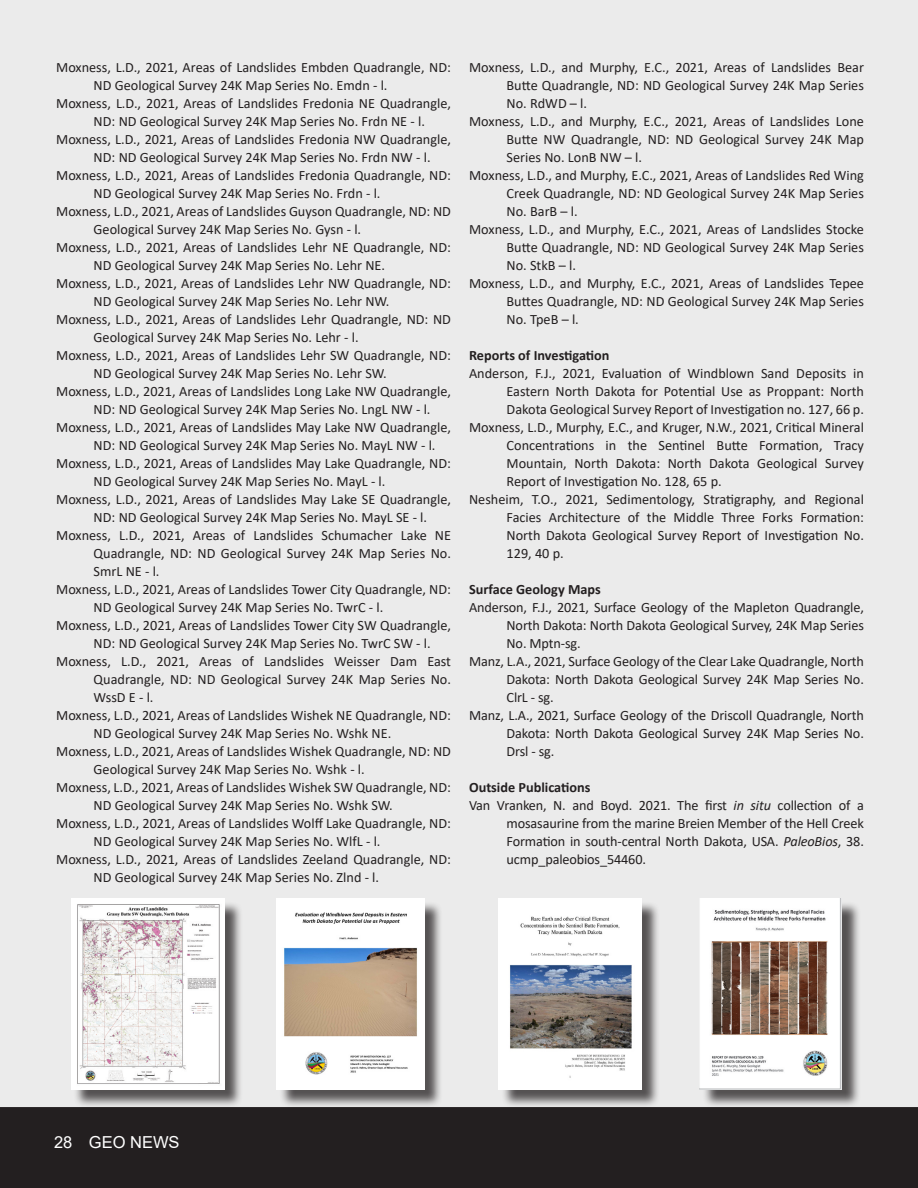
<style>
.page{position:relative;width:918px;height:1188px;background:#fff}
.page>*{position:absolute;margin:0;border:0;box-sizing:border-box;transform-origin:0 0}
.t1{font:16.5px "Arial";color:#fff}
.t2{font:14.25px/18px "Calibri";color:#231f20}
.t3{font:700 14.25px "Calibri";color:#231f20}
.s1{font-style:italic}
</style>
<div class="page">
<div style="left:0;top:1107px;width:918px;height:81px;background:#231f20"></div>
<div style="left:0;top:0;width:918px;height:1107px;background:#ebebeb"></div>
<div style="left:279px;top:901px;width:164px;height:207px;background:#231f20;opacity:.75"></div>
<img style="left:276px;top:899px;width:148px;height:191px">
<div style="left:501px;top:901px;width:160px;height:207px;background:#231f20;opacity:.75"></div>
<img style="left:499px;top:899px;width:143px;height:191px">
<div style="left:702px;top:901px;width:159px;height:208px;background:#231f20;opacity:.75"></div>
<img style="left:700px;top:899px;width:142px;height:191px">
<div style="left:74px;top:901px;width:169px;height:207px;background:#231f20;opacity:.75"></div>
<img style="left:71px;top:899px;width:153px;height:191px">
<p class="t2" style="left:94px;top:58px;width:359px;text-indent:-38px">Moxness, L.D., 2021, Areas of Landslides Embden Quadrangle, ND:<br>ND Geological Survey 24K Map Series No. Emdn - l.</p>
<p class="t2" style="left:94px;top:94px;width:359px;text-indent:-38px">Moxness, L.D., 2021, Areas of Landslides Fredonia NE Quadrangle,<br>ND: ND Geological Survey 24K Map Series No. Frdn NE - l.</p>
<p class="t2" style="left:94px;top:130px;width:359px;text-indent:-38px">Moxness, L.D., 2021, Areas of Landslides Fredonia NW Quadrangle,<br>ND: ND Geological Survey 24K Map Series No. Frdn NW - l.</p>
<p class="t2" style="left:94px;top:166px;width:359px;text-indent:-38px">Moxness, L.D., 2021, Areas of Landslides Fredonia Quadrangle, ND:<br>ND Geological Survey 24K Map Series No. Frdn - l.</p>
<p class="t2" style="left:94px;top:202px;width:359px;text-indent:-38px">Moxness, L.D., 2021, Areas of Landslides Guyson Quadrangle, ND: ND<br>Geological Survey 24K Map Series No. Gysn - l.</p>
<p class="t2" style="left:94px;top:238px;width:359px;text-indent:-38px">Moxness, L.D., 2021, Areas of Landslides Lehr NE Quadrangle, ND:<br>ND Geological Survey 24K Map Series No. Lehr NE.</p>
<p class="t2" style="left:94px;top:274px;width:359px;text-indent:-38px">Moxness, L.D., 2021, Areas of Landslides Lehr NW Quadrangle, ND:<br>ND Geological Survey 24K Map Series No. Lehr NW.</p>
<p class="t2" style="left:94px;top:310px;width:359px;text-indent:-38px">Moxness, L.D., 2021, Areas of Landslides Lehr Quadrangle, ND: ND<br>Geological Survey 24K Map Series No. Lehr - l.</p>
<p class="t2" style="left:94px;top:346px;width:359px;text-indent:-38px">Moxness, L.D., 2021, Areas of Landslides Lehr SW Quadrangle, ND:<br>ND Geological Survey 24K Map Series No. Lehr SW.</p>
<p class="t2" style="left:94px;top:382px;width:359px;text-indent:-38px">Moxness, L.D., 2021, Areas of Landslides Long Lake NW Quadrangle,<br>ND: ND Geological Survey 24K Map Series No. LngL NW - l.</p>
<p class="t2" style="left:94px;top:418px;width:359px;text-indent:-38px">Moxness, L.D., 2021, Areas of Landslides May Lake NW Quadrangle,<br>ND: ND Geological Survey 24K Map Series No. MayL NW - l.</p>
<p class="t2" style="left:94px;top:454px;width:359px;text-indent:-38px">Moxness, L.D., 2021, Areas of Landslides May Lake Quadrangle, ND:<br>ND Geological Survey 24K Map Series No. MayL - l.</p>
<p class="t2" style="left:94px;top:490px;width:359px;text-indent:-38px">Moxness, L.D., 2021, Areas of Landslides May Lake SE Quadrangle,<br>ND: ND Geological Survey 24K Map Series No. MayL SE - l.</p>
<p class="t2" style="left:94px;top:526px;width:359px;text-align:justify;text-indent:-38px">Moxness, L.D., 2021, Areas of Landslides Schumacher Lake NE Quadrangle, ND: ND Geological Survey 24K Map Series No.<br>SmrL NE - l.</p>
<p class="t2" style="left:94px;top:580px;width:359px;text-indent:-38px">Moxness, L.D., 2021, Areas of Landslides Tower City Quadrangle, ND:<br>ND Geological Survey 24K Map Series No. TwrC - l.</p>
<p class="t2" style="left:94px;top:616px;width:359px;text-indent:-38px">Moxness, L.D., 2021, Areas of Landslides Tower City SW Quadrangle,<br>ND: ND Geological Survey 24K Map Series No. TwrC SW - l.</p>
<p class="t2" style="left:94px;top:652px;width:359px;text-align:justify;text-indent:-38px">Moxness, L.D., 2021, Areas of Landslides Weisser Dam East Quadrangle, ND: ND Geological Survey 24K Map Series No.<br>WssD E - l.</p>
<p class="t2" style="left:94px;top:706px;width:359px;text-indent:-38px">Moxness, L.D., 2021, Areas of Landslides Wishek NE Quadrangle, ND:<br>ND Geological Survey 24K Map Series No. Wshk NE.</p>
<p class="t2" style="left:94px;top:742px;width:359px;text-indent:-38px">Moxness, L.D., 2021, Areas of Landslides Wishek Quadrangle, ND: ND<br>Geological Survey 24K Map Series No. Wshk - l.</p>
<p class="t2" style="left:94px;top:778px;width:359px;text-indent:-38px">Moxness, L.D., 2021, Areas of Landslides Wishek SW Quadrangle, ND:<br>ND Geological Survey 24K Map Series No. Wshk SW.</p>
<p class="t2" style="left:94px;top:814px;width:359px;text-indent:-38px">Moxness, L.D., 2021, Areas of Landslides Wolff Lake Quadrangle, ND:<br>ND Geological Survey 24K Map Series No. WlfL - l.</p>
<p class="t2" style="left:94px;top:850px;width:359px;text-indent:-38px">Moxness, L.D., 2021, Areas of Landslides Zeeland Quadrangle, ND:<br>ND Geological Survey 24K Map Series No. Zlnd - l.</p>
<p class="t2" style="left:507px;top:58px;width:359px;text-align:justify;text-indent:-38px">Moxness, L.D., and Murphy, E.C., 2021, Areas of Landslides Bear Butte Quadrangle, ND: ND Geological Survey 24K Map Series No. RdWD – l.</p>
<p class="t2" style="left:507px;top:112px;width:359px;text-align:justify;text-indent:-38px">Moxness, L.D., and Murphy, E.C., 2021, Areas of Landslides Lone Butte NW Quadrangle, ND: ND Geological Survey 24K Map Series No. LonB NW – l.</p>
<p class="t2" style="left:507px;top:166px;width:359px;text-align:justify;text-indent:-38px">Moxness, L.D., and Murphy, E.C., 2021, Areas of Landslides Red Wing Creek Quadrangle, ND: ND Geological Survey 24K Map Series No. BarB – l.</p>
<p class="t2" style="left:507px;top:220px;width:359px;text-align:justify;text-indent:-38px">Moxness, L.D., and Murphy, E.C., 2021, Areas of Landslides Stocke Butte Quadrangle, ND: ND Geological Survey 24K Map Series No. StkB – l.</p>
<p class="t2" style="left:507px;top:274px;width:359px;text-align:justify;text-indent:-38px">Moxness, L.D., and Murphy, E.C., 2021, Areas of Landslides Tepee Buttes Quadrangle, ND: ND Geological Survey 24K Map Series No. TpeB – l.</p>
<p class="t3" style="left:469px;top:345px;width:142px">Reports of Investigation</p>
<p class="t2" style="left:507px;top:364px;width:359px;text-align:justify;text-indent:-38px">Anderson, F.J., 2021, Evaluation of Windblown Sand Deposits in Eastern North Dakota for Potential Use as Proppant: North Dakota Geological Survey Report of Investigation no. 127, 66 p.</p>
<p class="t2" style="left:507px;top:418px;width:359px;text-align:justify;text-indent:-38px">Moxness, L.D., Murphy, E.C., and Kruger, N.W., 2021, Critical Mineral Concentrations in the Sentinel Butte Formation, Tracy Mountain, North Dakota: North Dakota Geological Survey Report of Investigation No. 128, 65 p.</p>
<p class="t2" style="left:507px;top:490px;width:359px;text-align:justify;text-indent:-38px">Nesheim, T.O., 2021, Sedimentology, Stratigraphy, and Regional Facies Architecture of the Middle Three Forks Formation:<br>North Dakota Geological Survey Report of Investigation No.<br>129, 40 p.</p>
<p class="t3" style="left:469px;top:579px;width:133px">Surface Geology Maps</p>
<p class="t2" style="left:507px;top:598px;width:359px;text-align:justify;text-indent:-38px">Anderson, F.J., 2021, Surface Geology of the Mapleton Quadrangle, North Dakota: North Dakota Geological Survey, 24K Map Series No. Mptn-sg.</p>
<p class="t2" style="left:507px;top:652px;width:359px;text-align:justify;text-indent:-38px">Manz, L.A., 2021, Surface Geology of the Clear Lake Quadrangle, North Dakota: North Dakota Geological Survey 24K Map Series No.<br>ClrL - sg.</p>
<p class="t2" style="left:507px;top:706px;width:359px;text-align:justify;text-indent:-38px">Manz, L.A., 2021, Surface Geology of the Driscoll Quadrangle, North Dakota: North Dakota Geological Survey 24K Map Series No.<br>Drsl - sg.</p>
<p class="t3" style="left:469px;top:777px;width:123px">Outside Publications</p>
<p class="t2" style="left:507px;top:796px;width:359px;text-align:justify;text-indent:-38px">Van Vranken, N. and Boyd. 2021. The first <span class="s1">in situ</span> collection of a mosasaurine from the marine Breien Member of the Hell Creek Formation in south-central North Dakota, USA. <span class="s1">PaleoBios</span>, 38. ucmp_paleobios_54460.</p>
<p class="t1" style="left:54px;top:1130px;width:127px">28 GEO NEWS</p>
</div>
